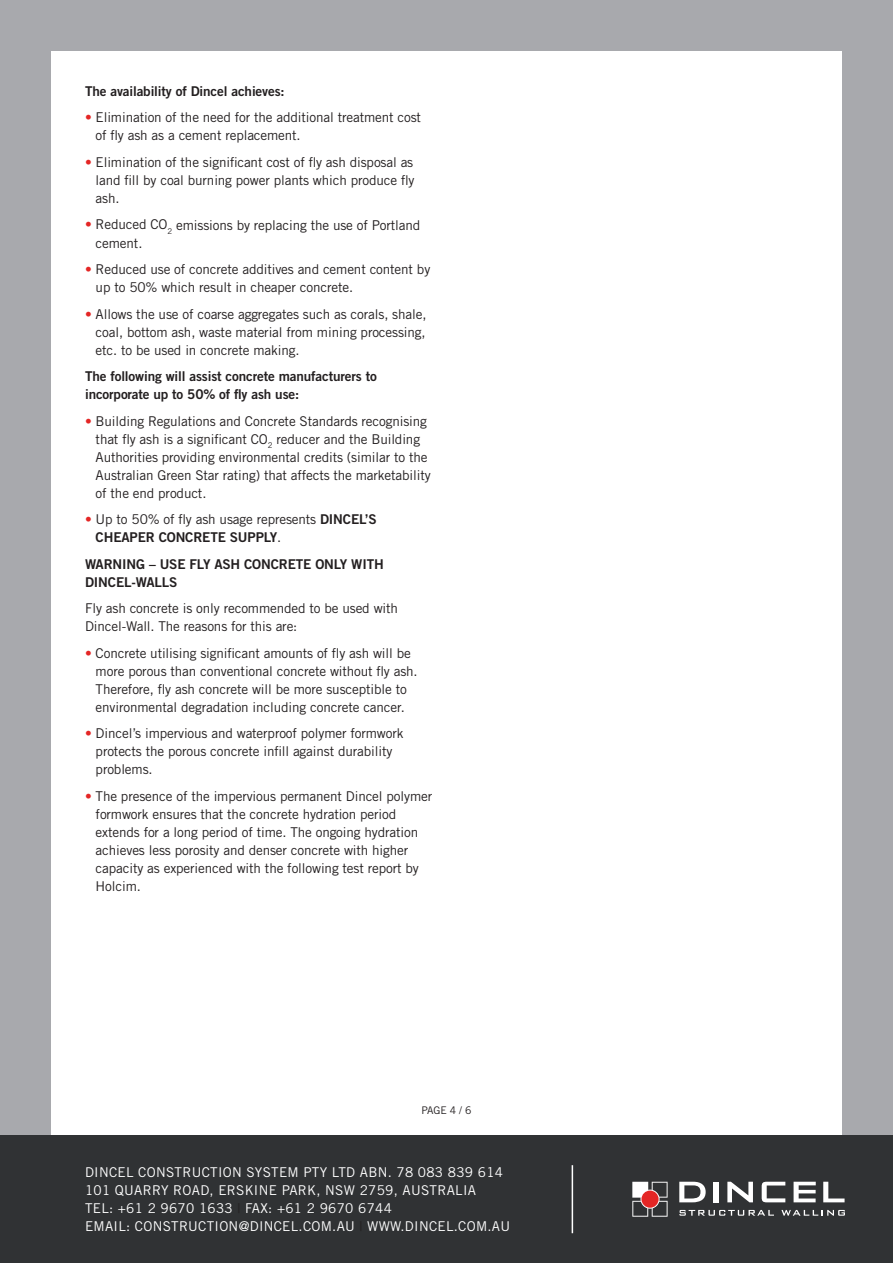
<style>
.page{position:relative;width:893px;height:1263px;background:#a8a9ad}
.page>*{position:absolute;margin:0;border:0;box-sizing:border-box;transform-origin:0 0}
.t1{font:13.5px/18px "Trade Gothic";letter-spacing:-.01em;color:#231f20}
.t2{font:13.5px/18px "Trade Gothic Bold Two";letter-spacing:-.01em;color:#231f20}
.t3{font:13.5px/18px "Trade Gothic";letter-spacing:.02em;color:#fff}
.t4{font:10.5px "Trade Gothic";color:#231f20}
.s1{color:#e42625}
.s2{font-family:"Trade Gothic Bold Two"}
.s3{font-family:"Trade Gothic"}
.s4{color:#231f20}
</style>
<div class="page">
<div style="left:51px;top:51px;width:791px;height:1212px;background:#fff"></div>
<div style="left:0;top:1135px;width:893px;height:128px;background:#303234"></div>
<svg style="left:679px;top:1182px;width:27px;height:20px"></svg>
<div style="left:713px;top:1182px;width:5px;height:20px;background:#fff"></div>
<svg style="left:727px;top:1182px;width:26px;height:20px"></svg>
<svg style="left:762px;top:1182px;width:23px;height:20px"></svg>
<svg style="left:794px;top:1182px;width:22px;height:20px"></svg>
<svg style="left:823px;top:1182px;width:21px;height:20px"></svg>
<svg style="left:632px;top:1182px;width:36px;height:35px"></svg>
<div style="left:641px;top:1190px;width:18px;height:18px;background:#e42625;border-radius:50%"></div>
<svg style="left:679px;top:1210px;width:95px;height:6px"></svg>
<svg style="left:781px;top:1210px;width:64px;height:6px"></svg>
<hr style="left:572px;top:1165px;width:1px;height:68px;background:#fff">
<p class="t2" style="left:85px;top:82px;width:201px">The availability of Dincel achieves:</p>
<p class="t1" style="left:96px;top:109px;width:327px;text-indent:-11px"><span class="s1">•</span> Elimination of the need for the additional treatment cost of fly ash as a cement replacement.</p>
<p class="t1" style="left:96px;top:153px;width:320px;text-align:justify;text-indent:-11px"><span class="s1">•</span> Elimination of the significant cost of fly ash disposal as land fill by coal burning power plants which produce fly ash.</p>
<p class="t1" style="left:96px;top:216px;width:326px;text-indent:-11px"><span class="s1">•</span> Reduced CO<sub>2</sub> emissions by replacing the use of Portland cement.</p>
<p class="t1" style="left:96px;top:260px;width:336px;text-indent:-11px"><span class="s1">•</span> Reduced use of concrete additives and cement content by up to 50% which result in cheaper concrete.</p>
<p class="t1" style="left:96px;top:305px;width:332px;text-align:justify;text-indent:-11px"><span class="s1">•</span> Allows the use of coarse aggregates such as corals, shale, coal, bottom ash, waste material from mining processing, etc. to be used in concrete making.</p>
<p class="t2" style="left:85px;top:367px;width:293px">The following will assist concrete manufacturers to incorporate up to 50% of fly ash use:</p>
<p class="t1" style="left:96px;top:411px;width:337px;text-indent:-11px"><span class="s1">•</span> Building Regulations and Concrete Standards recognising that fly ash is a significant CO<sub>2</sub> reducer and the Building Authorities providing environmental credits (similar to the Australian Green Star rating) that affects the marketability of the end product.</p>
<p class="t1" style="left:85px;top:510px;width:293px"><span class="s1">•</span> Up to 50% of fly ash usage represents <span class="s2">DINCEL’S</span></p>
<p class="t2" style="left:85px;top:524px;width:300px;line-height:26.5px;text-indent:11px">CHEAPER CONCRETE SUPPLY<span class="s3">.<br></span>WARNING – USE FLY ASH CONCRETE ONLY WITH</p>
<p class="t2" style="left:85px;top:572px;width:94px">DINCEL-WALLS</p>
<p class="t1" style="left:85px;top:599px;width:314px">Fly ash concrete is only recommended to be used with<br>Dincel-Wall. The reasons for this are:</p>
<p class="t1" style="left:96px;top:644px;width:324px;text-indent:-11px"><span class="s1">•</span> Concrete utilising significant amounts of fly ash will be more porous than conventional concrete without fly ash.<br>Therefore, fly ash concrete will be more susceptible to environmental degradation including concrete cancer.</p>
<p class="t1" style="left:96px;top:724px;width:309px;text-indent:-11px"><span class="s1">•</span> Dincel’s impervious and waterproof polymer formwork protects the porous concrete infill against durability problems.</p>
<p class="t1" style="left:96px;top:786px;width:338px;text-indent:-11px"><span class="s1">•</span> The presence of the impervious permanent Dincel polymer formwork ensures that the concrete hydration period extends for a long period of time. The ongoing hydration achieves less porosity and denser concrete with higher capacity as experienced with the following test report by Holcim.</p>
<p class="t4" style="left:421px;top:1104px;width:52px">PAGE 4 / 6</p>
<p class="t3" style="left:85px;top:1163px;width:427px">DINCEL CONSTRUCTION SYSTEM PTY LTD ABN. 78 083 839 614<br>101 QUARRY ROAD, ERSKINE PARK, NSW 2759, AUSTRALIA<br>TEL: +61 2 9670 1633 <span class="s4">|</span> FAX: +61 2 9670 6744<br>EMAIL: CONSTRUCTION@DINCEL.COM.AU <span class="s4">|</span> WWW.DINCEL.COM.AU</p>
</div>
